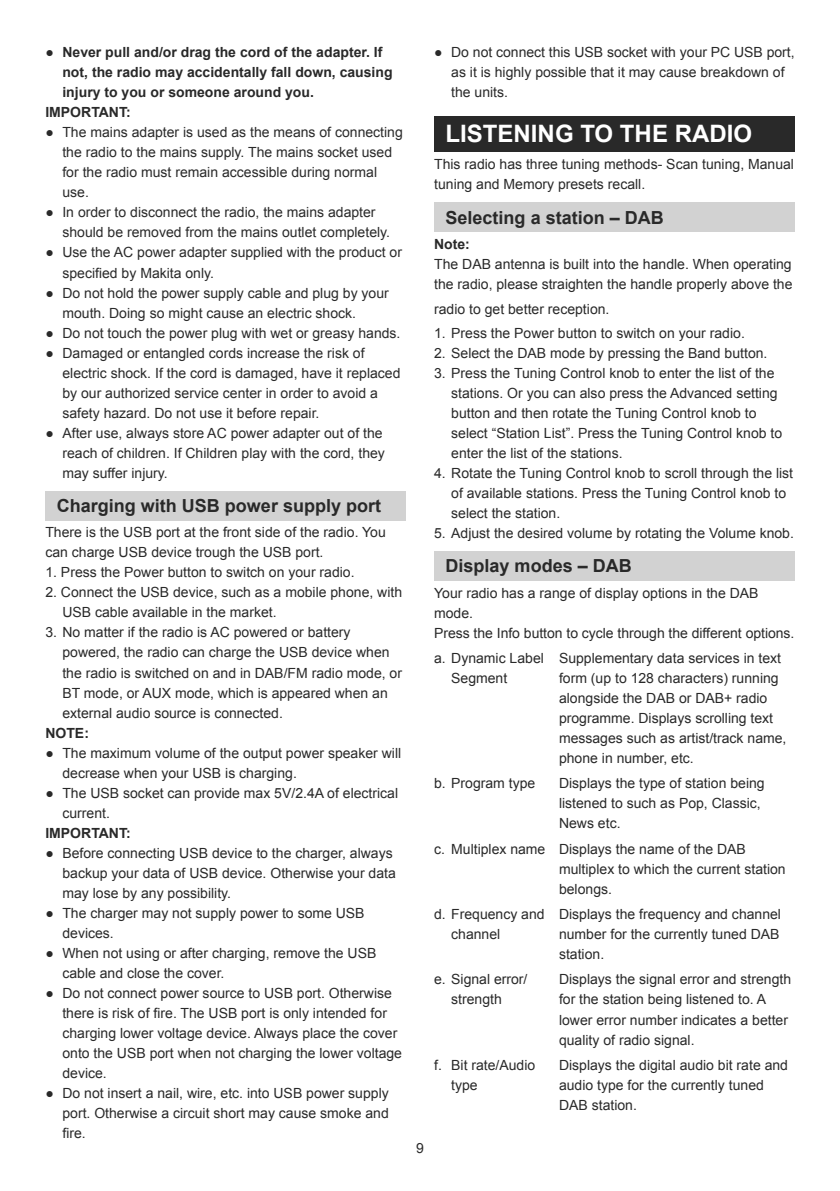
<style>
.page{position:relative;width:840px;height:1191px;background:#fff}
.page>*{position:absolute;margin:0;border:0;box-sizing:border-box;transform-origin:0 0}
.t1{font:700 24px "Arial";color:#fff}
.t2{font:700 18px "Arial";color:#292929}
.t3{font:14px/20px "Arial";color:#292929}
.t4{font:14px/20px "Arial";color:#2a2a2a}
.t5{font:700 14px/20px "Arial";color:#292929}
.t6{font:700 14px "Arial";color:#2a2a2a}
.s1{font-weight:400}
</style>
<div class="page">
<div style="left:45px;top:491px;width:360px;height:29px;background:#d2d2d2"></div>
<div style="left:434px;top:117px;width:360px;height:35px;background:#292929"></div>
<div style="left:434px;top:203px;width:360px;height:29px;background:#d2d2d2"></div>
<div style="left:434px;top:551px;width:360px;height:29px;background:#d2d2d2"></div>
<p class="t5" style="left:62px;top:43px;width:331px;text-indent:-17px"><span class="s1">●</span> Never pull and/or drag the cord of the adapter. If not, the radio may accidentally fall down, causing injury to you or someone around you.</p>
<p class="t6" style="left:45px;top:107px;width:87px">IMPORTANT:</p>
<p class="t4" style="left:62px;top:123px;width:342px;text-indent:-17px">● The mains adapter is used as the means of connecting the radio to the mains supply. The mains socket used for the radio must remain accessible during normal use.</p>
<p class="t4" style="left:62px;top:203px;width:329px;text-indent:-17px">● In order to disconnect the radio, the mains adapter should be removed from the mains outlet completely.</p>
<p class="t4" style="left:62px;top:243px;width:341px;text-indent:-17px">● Use the AC power adapter supplied with the product or specified by Makita only.</p>
<p class="t4" style="left:62px;top:283px;width:328px;text-indent:-17px">● Do not hold the power supply cable and plug by your mouth. Doing so might cause an electric shock.</p>
<p class="t4" style="left:45px;top:323px;width:356px">● Do not touch the power plug with wet or greasy hands.</p>
<p class="t4" style="left:62px;top:343px;width:339px;text-indent:-17px">● Damaged or entangled cords increase the risk of electric shock. If the cord is damaged, have it replaced by our authorized service center in order to avoid a safety hazard. Do not use it before repair.</p>
<p class="t4" style="left:62px;top:423px;width:324px;text-indent:-17px">● After use, always store AC power adapter out of the reach of children. If Children play with the cord, they may suffer injury.</p>
<p class="t2" style="left:57px;top:499px;width:326px">Charging with USB power supply port</p>
<p class="t3" style="left:45px;top:524px;width:342px">There is the USB port at the front side of the radio. You can charge USB device trough the USB port.</p>
<p class="t3" style="left:45px;top:564px;width:310px">1. Press the Power button to switch on your radio.</p>
<p class="t3" style="left:62px;top:584px;width:341px;text-indent:-17px">2. Connect the USB device, such as a mobile phone, with<br>USB cable available in the market.</p>
<p class="t3" style="left:62px;top:624px;width:341px;text-indent:-17px">3. No matter if the radio is AC powered or battery powered, the radio can charge the USB device when the radio is switched on and in DAB/FM radio mode, or BT mode, or AUX mode, which is appeared when an external audio source is connected.</p>
<p class="t5" style="left:45px;top:724px;width:45px">NOTE:</p>
<p class="t3" style="left:62px;top:742px;width:340px;text-indent:-17px">● The maximum volume of the output power speaker will decrease when your USB is charging.</p>
<p class="t3" style="left:62px;top:782px;width:337px;text-indent:-17px">● The USB socket can provide max 5V/2.4A of electrical current.</p>
<p class="t5" style="left:45px;top:824px;width:87px">IMPORTANT:</p>
<p class="t3" style="left:62px;top:842px;width:335px;text-indent:-17px">● Before connecting USB device to the charger, always backup your data of USB device. Otherwise your data may lose by any possibility.</p>
<p class="t3" style="left:62px;top:902px;width:303px;text-indent:-17px">● The charger may not supply power to some USB devices.</p>
<p class="t3" style="left:62px;top:942px;width:315px;text-indent:-17px">● When not using or after charging, remove the USB cable and close the cover.</p>
<p class="t3" style="left:62px;top:982px;width:341px;text-indent:-17px">● Do not connect power source to USB port. Otherwise there is risk of fire. The USB port is only intended for charging lower voltage device. Always place the cover onto the USB port when not charging the lower voltage device.</p>
<p class="t3" style="left:62px;top:1083px;width:328px;text-align:justify;text-indent:-17px">● Do not insert a nail, wire, etc. into USB power supply port. Otherwise a circuit short may cause smoke and fire.</p>
<p class="t3" style="left:451px;top:43px;width:345px;text-indent:-17px">● Do not connect this USB socket with your PC USB port, as it is highly possible that it may cause breakdown of the units.</p>
<h1 class="t1" style="left:445px;top:125px;width:308px">LISTENING TO THE RADIO</h1>
<p class="t3" style="left:434px;top:155px;width:361px">This radio has three tuning methods- Scan tuning, Manual tuning and Memory presets recall.</p>
<p class="t2" style="left:445px;top:210px;width:220px">Selecting a station – DAB</p>
<p class="t5" style="left:434px;top:235px;width:37px">Note:</p>
<p class="t3" style="left:434px;top:255px;width:359px">The DAB antenna is built into the handle. When operating the radio, please straighten the handle properly above the</p>
<p class="t3" style="left:434px;top:300px;width:177px">radio to get better reception.</p>
<p class="t3" style="left:434px;top:324px;width:312px">1. Press the Power button to switch on your radio.</p>
<p class="t3" style="left:434px;top:344px;width:334px">2. Select the DAB mode by pressing the Band button.</p>
<p class="t3" style="left:451px;top:364px;width:332px;text-indent:-17px">3. Press the Tuning Control knob to enter the list of the stations. Or you can also press the Advanced setting button and then rotate the Tuning Control knob to select “Station List”. Press the Tuning Control knob to enter the list of the stations.</p>
<p class="t3" style="left:451px;top:464px;width:343px;text-indent:-17px">4. Rotate the Tuning Control knob to scroll through the list of available stations. Press the Tuning Control knob to select the station.</p>
<p class="t3" style="left:434px;top:524px;width:361px">5. Adjust the desired volume by rotating the Volume knob.</p>
<p class="t2" style="left:445px;top:559px;width:188px">Display modes – DAB</p>
<p class="t3" style="left:434px;top:584px;width:361px">Your radio has a range of display options in the DAB mode.<br>Press the Info button to cycle through the different options.</p>
<p class="t3" style="left:451px;top:649px;width:94px;text-indent:-17px">a. Dynamic Label<br>Segment</p>
<p class="t3" style="left:558px;top:649px;width:229px">Supplementary data services in text form (up to 128 characters) running alongside the DAB or DAB+ radio programme. Displays scrolling text messages such as artist/track name, phone in number, etc.</p>
<p class="t3" style="left:434px;top:774px;width:103px">b. Program type</p>
<p class="t3" style="left:558px;top:774px;width:207px">Displays the type of station being listened to such as Pop, Classic,<br>News etc.</p>
<p class="t3" style="left:558px;top:840px;width:228px;text-indent:-125px">c. Multiplex name Displays the name of the DAB multiplex to which the current station belongs.</p>
<p class="t3" style="left:451px;top:905px;width:95px;text-indent:-17px">d. Frequency and channel</p>
<p class="t3" style="left:558px;top:905px;width:223px;text-align:justify">Displays the frequency and channel number for the currently tuned DAB station.</p>
<p class="t3" style="left:451px;top:970px;width:78px;text-indent:-17px">e. Signal error/ strength</p>
<p class="t3" style="left:558px;top:970px;width:233px">Displays the signal error and strength for the station being listened to. A lower error number indicates a better quality of radio signal.</p>
<p class="t3" style="left:451px;top:1056px;width:86px;text-indent:-17px">f. Bit rate/Audio type</p>
<p class="t3" style="left:558px;top:1056px;width:230px">Displays the digital audio bit rate and audio type for the currently tuned<br>DAB station.</p>
<p class="t3" style="left:416px;top:1139px;width:9px">9</p>
</div>
